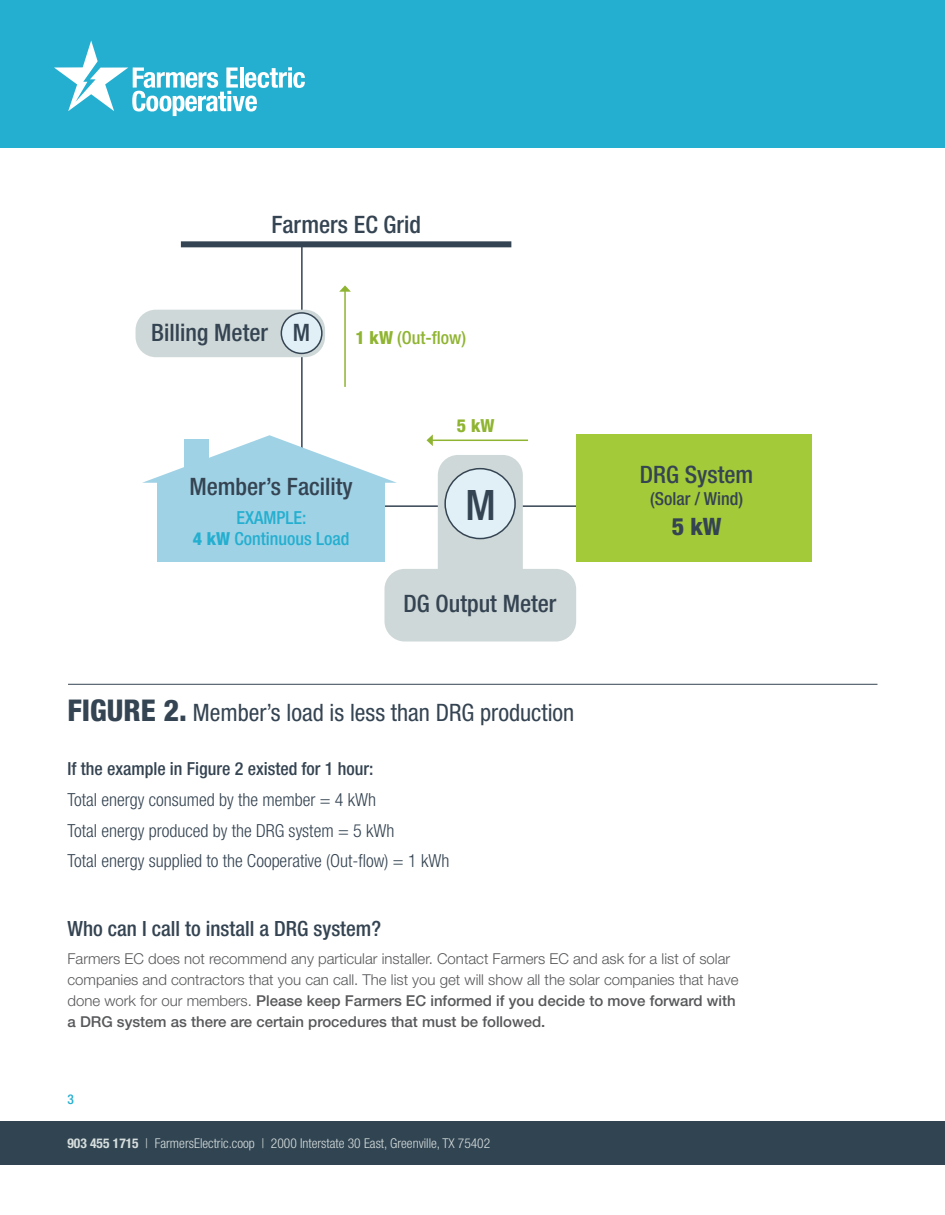
<style>
.page{position:relative;width:945px;height:1215px;background:#fff}
.page>*{position:absolute;margin:0;border:0;box-sizing:border-box;transform-origin:0 0}
.t1{font:500 condensed 42px "Helvetica Neue LT Std";color:#354452}
.t2{font:500 condensed 24px "Helvetica Neue LT Std";color:#354452}
.t3{font:condensed 24px "Helvetica Neue LT Std";color:#354452}
.t4{font:800 condensed 24px "Helvetica Neue LT Std";color:#354452}
.t5{font:500 condensed 21px "Helvetica Neue LT Std";color:#354452}
.t6{font:300 condensed 18px/30.8px "Helvetica Neue LT Std";color:#354452}
.t7{font:500 condensed 18px "Helvetica Neue LT Std";color:#354452}
.t8{font:500 condensed 18px/21px "Helvetica Neue LT Std";color:#24afd0;text-align:center}
.t9{font:500 condensed 18px "Helvetica Neue LT Std";color:#8fb431}
.t10{font:800 condensed 18px "Helvetica Neue LT Std";color:#8fb431}
.t11{font:300 15px/21px "Helvetica Neue LT Std";color:#57585a}
.t12{font:300 condensed 13.5px "Helvetica Neue LT Std";color:#d6dedd}
.t13{font:500 condensed 13.5px "Helvetica Neue LT Std";color:#24afd0}
.s1{font-weight:800}
.s2{font-weight:800;font-size:30px}
.s3{font-weight:500}
.s4{font-weight:700}
</style>
<div class="page">
<div style="left:0;top:0;width:945px;height:148px;background:#24afd0"></div>
<hr style="left:301px;top:244px;width:2px;height:212px;background:#354452">
<hr style="left:367px;top:505px;width:210px;height:2px;background:#354452">
<div style="left:157px;top:481px;width:228px;height:81px;background:#a0d2e5"></div>
<svg style="left:142px;top:435px;width:255px;height:48px"></svg>
<div style="left:184px;top:440px;width:25px;height:30px;background:#a0d2e5"></div>
<div style="left:136px;top:310px;width:189px;height:47px;background:#cfd8d8;border-radius:20px"></div>
<div style="left:181px;top:241px;width:330px;height:6px;background:#354452"></div>
<div style="left:576px;top:434px;width:236px;height:128px;background:#a3ca38"></div>
<div style="left:281px;top:313px;width:41px;height:40px;background:#e0f0f6;border-radius:50%"></div>
<div style="left:281px;top:312px;width:42px;height:42px;border:2px solid #354452;border-radius:50%"></div>
<div style="left:384px;top:569px;width:192px;height:73px;background:#cfd8d8;border-radius:20px"></div>
<div style="left:438px;top:455px;width:85px;height:182px;background:#cfd8d8;border-radius:20px"></div>
<div style="left:445px;top:469px;width:70px;height:70px;background:#e0f0f6;border-radius:50%"></div>
<div style="left:444px;top:468px;width:72px;height:71px;border:2px solid #354452;border-radius:50%"></div>
<hr style="left:68px;top:684px;width:810px;height:1px;background:#354452">
<hr style="left:432px;top:440px;width:96px;height:1px;background:#8fb431">
<svg style="left:427px;top:434px;width:6px;height:12px"></svg>
<hr style="left:344px;top:291px;width:2px;height:96px;background:#8fb431">
<svg style="left:339px;top:285px;width:12px;height:7px"></svg>
<div style="left:1px;top:1121px;width:944px;height:43px;background:#314452"></div>
<svg style="left:54px;top:41px;width:251px;height:75px"></svg>
<h2 class="t2" style="left:271px;top:210px;width:151px">Farmers EC Grid</h2>
<h2 class="t2" style="left:151px;top:318px;width:160px">Billing Meter M</h2>
<p class="t9" style="left:356px;top:326px;width:112px"><span class="s1">1 kW</span> (Out-flow)</p>
<p class="t10" style="left:457px;top:415px;width:39px">5 kW</p>
<h2 class="t2" style="left:189px;top:472px;width:165px">Member’s Facility</h2>
<p class="t8" style="left:193px;top:507px;width:158px">EXAMPLE:<br><span class="s1">4 kW</span> Continuous Load</p>
<h1 class="t1" style="left:465px;top:481px;width:32px">M</h1>
<h2 class="t2" style="left:404px;top:590px;width:154px">DG Output Meter</h2>
<h2 class="t3" style="left:68px;top:699px;width:508px"><span class="s2">FIGURE 2.</span> Member’s load is less than DRG production</h2>
<p class="t7" style="left:68px;top:758px;width:308px">If the example in Figure 2 existed for 1 hour:</p>
<p class="t6" style="left:68px;top:784px;width:383px">Total energy consumed by the member = 4 kWh<br>Total energy produced by the DRG system = 5 kWh<br>Total energy supplied to the Cooperative (Out-flow) = 1 kWh</p>
<h2 class="t2" style="left:640px;top:460px;width:115px">DRG System</h2>
<p class="t7" style="left:650px;top:488px;width:94px">(Solar / Wind)</p>
<h2 class="t4" style="left:672px;top:512px;width:51px">5 kW</h2>
<h3 class="t5" style="left:68px;top:916px;width:315px">Who can I call to install a DRG system?</h3>
<p class="t11" style="left:68px;top:948px;width:673px">Farmers EC does not recommend any particular installer. Contact Farmers EC and ask for a list of solar companies and contractors that you can call. The list you get will show all the solar companies that have done work for our members. <span class="s3">Please keep Farmers EC informed if you decide to move forward with a DRG system as there are certain procedures that must be followed.</span></p>
<p class="t13" style="left:68px;top:1091px;width:8px">3</p>
<p class="t12" style="left:68px;top:1135px;width:424px"><span class="s4">903 455 1715</span> | FarmersElectric.coop | 2000 Interstate 30 East, Greenville, TX 75402</p>
</div>
